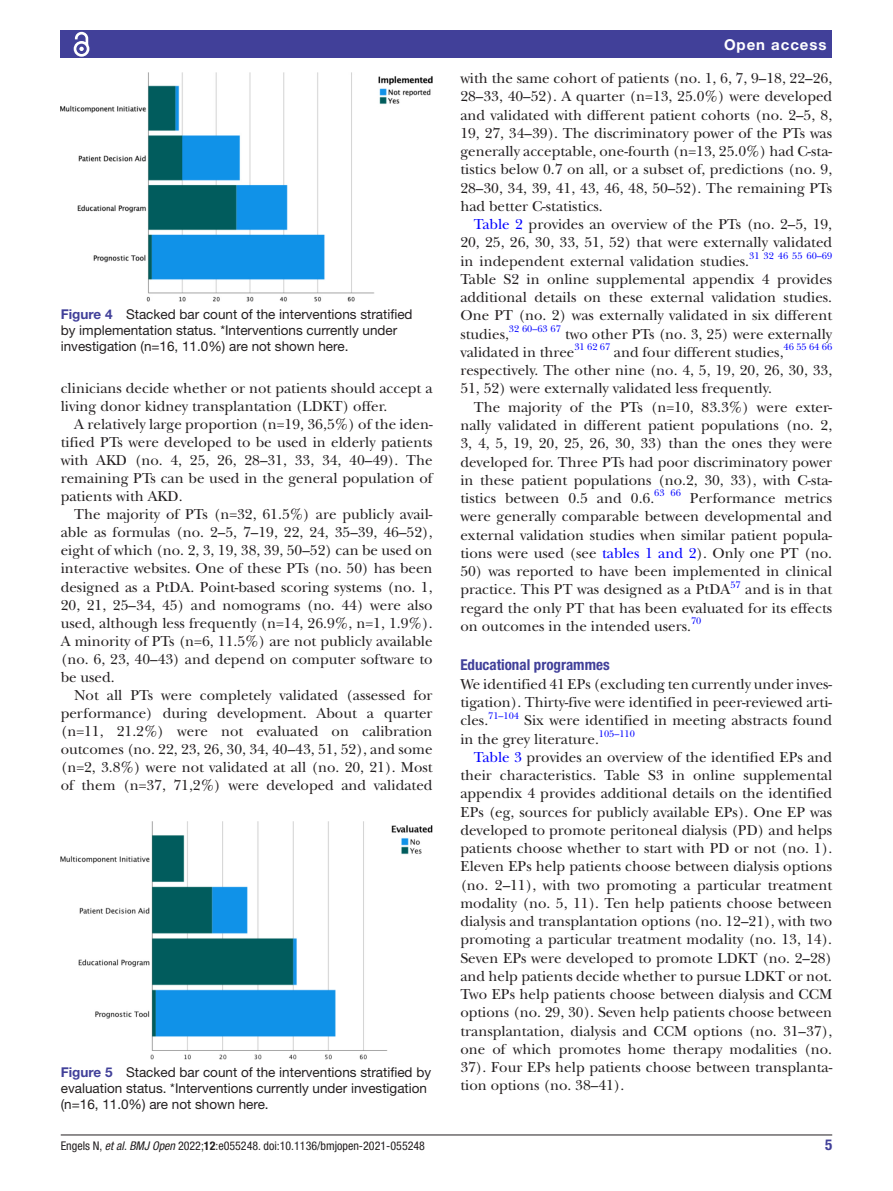
<style>
.page{position:relative;width:893px;height:1191px;background:#fff}
.page>*{position:absolute;margin:0;border:0;box-sizing:border-box;transform-origin:0 0}
.t1{font:15px/18.3px "New Baskerville";color:#231f20;text-align:justify}
.t2{font:700 condensed 15px "Helvetica Neue LT Std";color:#414099}
.t3{font:700 15px "Helvetica Neue LT Std";letter-spacing:.065em;color:#fff}
.t4{font:13.5px/16.2px "Helvetica Neue LT Std";color:#231f20}
.t5{font:condensed 12px "Helvetica Neue LT Std";color:#231f20}
.t6{font:9.9px "New Baskerville";color:#00f}
.s1{font-weight:700;color:#414099}
.s2{color:#00f}
.s3{font-style:italic}
.s4{font-weight:700}
</style>
<div class="page">
<hr style="left:61px;top:1134px;width:771px;height:1px;background:#231f20">
<div style="left:61px;top:31px;width:771px;height:27px;background:#414099"></div>
<svg style="left:73px;top:31px;width:17px;height:26px"></svg>
<img style="left:61px;top:73px;width:372px;height:228px">
<img style="left:61px;top:821px;width:372px;height:238px">
<p class="t4" style="left:61px;top:306px;width:353px"><span class="s1">Figure 4</span> Stacked bar count of the interventions stratified by implementation status. *Interventions currently under investigation (n=16, 11.0%) are not shown here.</p>
<p class="t1" style="left:61px;top:380px;width:373px">clinicians decide whether or not patients should accept a living donor kidney transplantation (LDKT) offer.</p>
<p class="t1" style="left:61px;top:416px;width:373px;text-indent:14px">A relatively large proportion (n=19, 36,5%) of the iden&shy;tified PTs were developed to be used in elderly patients with AKD (no. 4, 25, 26, 28–31, 33, 34, 40–49). The remaining PTs can be used in the general population of patients with AKD.</p>
<p class="t1" style="left:61px;top:506px;width:373px;text-indent:14px">The majority of PTs (n=32, 61.5%) are publicly avail&shy;able as formulas (no. 2–5, 7–19, 22, 24, 35–39, 46–52), eight of which (no. 2, 3, 19, 38, 39, 50–52) can be used on interactive websites. One of these PTs (no. 50) has been designed as a PtDA. Point-based scoring systems (no. 1, 20, 21, 25–34, 45) and nomograms (no. 44) were also used, although less frequently (n=14, 26.9%, n=1, 1.9%).<br>A minority of PTs (n=6, 11.5%) are not publicly available (no. 6, 23, 40–43) and depend on computer software to be used.</p>
<p class="t1" style="left:61px;top:686px;width:373px;text-indent:14px">Not all PTs were completely validated (assessed for performance) during development. About a quarter (n=11, 21.2%) were not evaluated on calibration outcomes (no. 22, 23, 26, 30, 34, 40–43, 51, 52), and some (n=2, 3.8%) were not validated at all (no. 20, 21). Most of them (n=37, 71,2%) were developed and validated</p>
<p class="t4" style="left:61px;top:1063px;width:372px"><span class="s1">Figure 5</span> Stacked bar count of the interventions stratified by evaluation status. *Interventions currently under investigation (n=16, 11.0%) are not shown here.</p>
<p class="t3" style="left:724px;top:35px;width:104px">Open access</p>
<p class="t1" style="left:460px;top:69px;width:373px">with the same cohort of patients (no. 1, 6, 7, 9–18, 22–26, 28–33, 40–52). A quarter (n=13, 25.0%) were developed and validated with different patient cohorts (no. 2–5, 8, 19, 27, 34–39). The discriminatory power of the PTs was generally acceptable, one-fourth (n=13, 25.0%) had C-sta&shy;tistics below 0.7 on all, or a subset of, predictions (no. 9, 28–30, 34, 39, 41, 43, 46, 48, 50–52). The remaining PTs had better C-statistics.</p>
<p class="t1" style="left:460px;top:215px;width:373px;text-indent:14px"><span class="s2">Table 2</span> provides an overview of the PTs (no. 2–5, 19, 20, 25, 26, 30, 33, 51, 52) that were externally validated in independent external validation studies.<sup>31</sup> <sup>32</sup> <sup>46</sup> <sup>55</sup> <sup>60–69<br></sup>Table S2 in online supplemental appendix 4 provides additional details on these external validation studies.<br>One PT (no. 2) was externally validated in six different studies,</p>
<p class="t6" style="left:509px;top:323px;width:53px">32 60–63 67</p>
<p class="t1" style="left:460px;top:325px;width:373px;text-indent:105px">two other PTs (no. 3, 25) were externally validated in three<sup>31</sup> <sup>62</sup> <sup>67</sup> and four different studies,</p>
<p class="t6" style="left:784px;top:341px;width:50px">46 55 64 66</p>
<p class="t1" style="left:460px;top:361px;width:373px">respectively. The other nine (no. 4, 5, 19, 20, 26, 30, 33,<br>51, 52) were externally validated less frequently.</p>
<p class="t1" style="left:460px;top:398px;width:373px;text-indent:14px">The majority of the PTs (n=10, 83.3%) were exter&shy;nally validated in different patient populations (no. 2, 3, 4, 5, 19, 20, 25, 26, 30, 33) than the ones they were developed for. Three PTs had poor discriminatory power in these patient populations (no.2, 30, 33), with C-sta&shy;tistics between 0.5 and 0.6.</p>
<p class="t6" style="left:654px;top:487px;width:28px">63 66</p>
<p class="t1" style="left:460px;top:489px;width:373px;text-indent:230px">Performance metrics were generally comparable between developmental and external validation studies when similar patient popula&shy;tions were used (see <span class="s2">tables 1 and 2</span>). Only one PT (no.</p>
<p class="t1" style="left:460px;top:562px;width:373px">50) was reported to have been implemented in clinical practice. This PT was designed as a PtDA</p>
<p class="t6" style="left:730px;top:578px;width:12px">57</p>
<p class="t1" style="left:460px;top:580px;width:373px;text-indent:285px">and is in that regard the only PT that has been evaluated for its effects on outcomes in the intended users.</p>
<p class="t6" style="left:691px;top:615px;width:12px">70</p>
<p class="t2" style="left:460px;top:656px;width:151px">Educational programmes</p>
<p class="t1" style="left:460px;top:675px;width:373px">We identified 41 EPs (excluding ten currently under inves&shy;tigation). Thirty-five were identified in peer-reviewed arti&shy;cles.</p>
<p class="t6" style="left:488px;top:709px;width:32px">71–104</p>
<p class="t1" style="left:460px;top:711px;width:373px;text-indent:64px">Six were identified in meeting abstracts found in the grey literature.</p>
<p class="t6" style="left:599px;top:728px;width:38px">105–110</p>
<p class="t1" style="left:460px;top:748px;width:373px;text-indent:14px"><span class="s2">Table 3</span> provides an overview of the identified EPs and their characteristics. Table S3 in online supplemental appendix 4 provides additional details on the identified EPs (eg, sources for publicly available EPs). One EP was developed to promote peritoneal dialysis (PD) and helps patients choose whether to start with PD or not (no. 1).<br>Eleven EPs help patients choose between dialysis options (no. 2–11), with two promoting a particular treatment modality (no. 5, 11). Ten help patients choose between dialysis and transplantation options (no. 12–21), with two promoting a particular treatment modality (no. 13, 14).<br>Seven EPs were developed to promote LDKT (no. 2–28) and help patients decide whether to pursue LDKT or not.<br>Two EPs help patients choose between dialysis and CCM options (no. 29, 30). Seven help patients choose between transplantation, dialysis and CCM options (no. 31–37), one of which promotes home therapy modalities (no.<br>37). Four EPs help patients choose between transplanta&shy;tion options (no. 38–41).</p>
<p class="t5" style="left:61px;top:1138px;width:366px">Engels N, <span class="s3">et al</span>. <span class="s3">BMJ Open</span> 2022;<span class="s4">12</span>:e055248. doi:10.1136/bmjopen-2021-055248</p>
<p class="t2" style="left:825px;top:1135px;width:9px">5</p>
</div>
